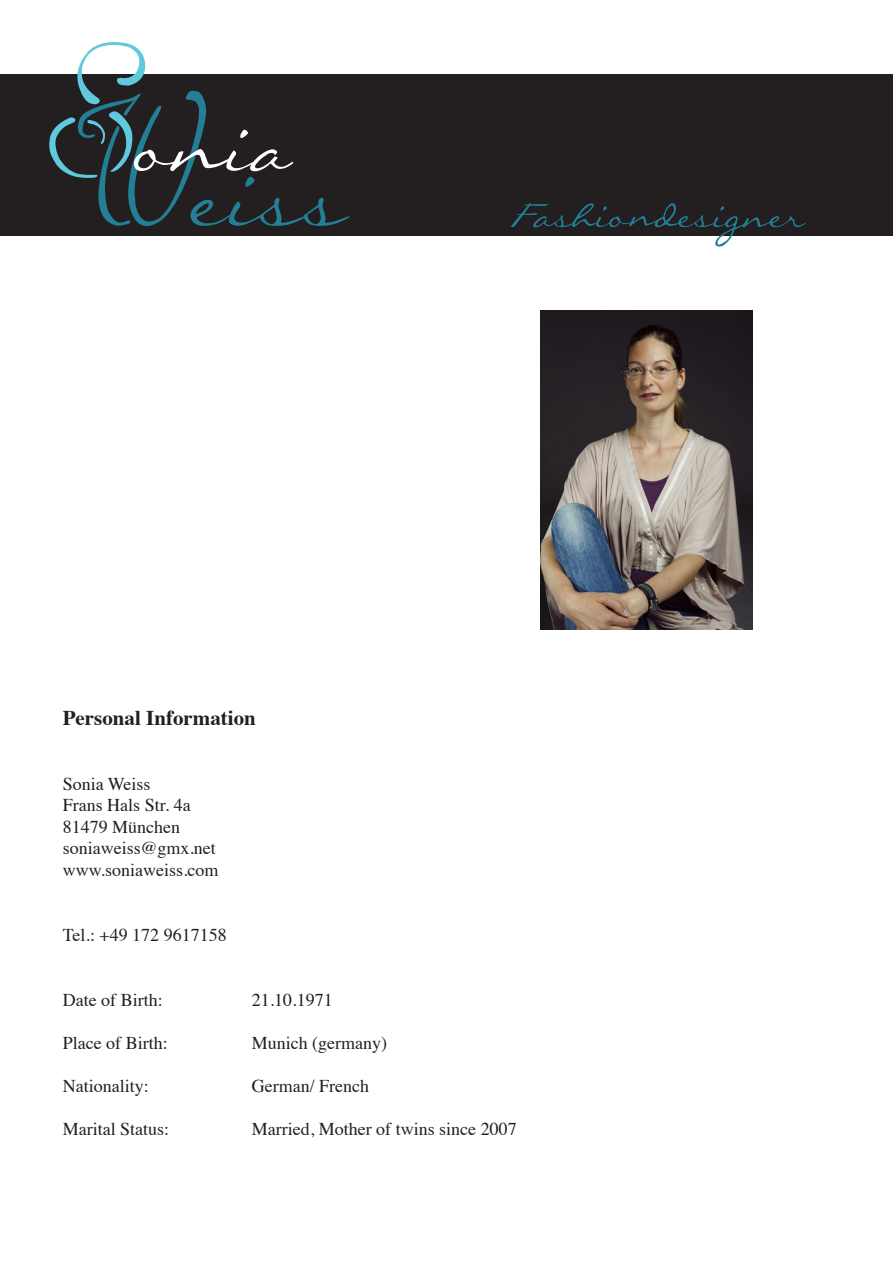
<style>
.page{position:relative;width:893px;height:1263px;background:#fff}
.page>*{position:absolute;margin:0;border:0;box-sizing:border-box;transform-origin:0 0}
.t1{font:113.1px "Callie Hand";color:#227f96}
.t2{font:95.1px "Callie Hand";color:#fff}
.t3{font:700 21px "Times";color:#231f20}
.t4{font:18px/21.6px "Times";color:#231f20}
</style>
<div class="page">
<div style="left:0;top:75px;width:893px;height:161px;background:#231f20"></div>
<svg style="left:48px;top:42px;width:158px;height:184px"></svg>
<svg style="left:511px;top:203px;width:295px;height:44px"></svg>
<img style="left:540px;top:311px;width:213px;height:318px">
<h2 class="t2" style="left:134px;top:114px;width:160px">onia</h2>
<h1 class="t1" style="left:193px;top:158px;width:157px">eiss</h1>
<p class="t3" style="left:63px;top:697px;width:195px">Personal Information</p>
<p class="t4" style="left:63px;top:771px;width:157px">Sonia Weiss<br>Frans Hals Str. 4a<br>81479 München soniaweiss@gmx.net www.soniaweiss.com</p>
<p class="t4" style="left:63px;top:922px;width:165px">Tel.: +49 172 9617158</p>
<p class="t4" style="left:63px;top:987px;width:101px">Date of Birth:</p>
<p class="t4" style="left:252px;top:987px;width:82px">21.10.1971</p>
<p class="t4" style="left:63px;top:1030px;width:106px">Place of Birth:</p>
<p class="t4" style="left:252px;top:1030px;width:137px">Munich (germany)</p>
<p class="t4" style="left:63px;top:1073px;width:88px">Nationality:</p>
<p class="t4" style="left:252px;top:1073px;width:119px">German/ French</p>
<p class="t4" style="left:63px;top:1117px;width:108px">Marital Status:</p>
<p class="t4" style="left:252px;top:1117px;width:266px">Married, Mother of twins since 2007</p>
</div>
